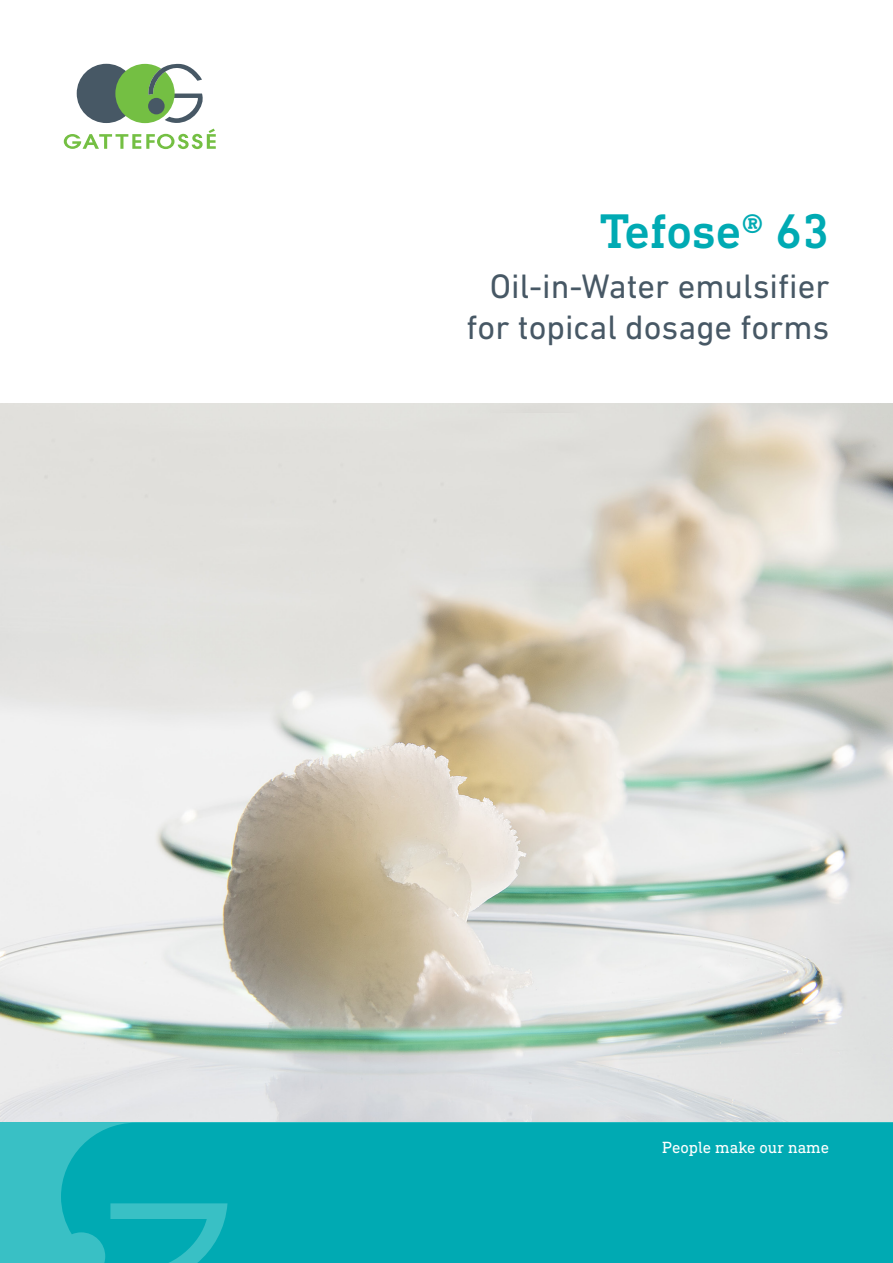
<style>
.page{position:relative;width:893px;height:1263px;background:#fff}
.page>*{position:absolute;margin:0;border:0;box-sizing:border-box;transform-origin:0 0}
.Titre{font:500 49.5px "DIN Next Slab Pro";color:#00aab3}
.Sous_titre{font:34.5px/41.4px "DIN Next LT Pro";color:#475865;text-align:right}
.tagline{font:16.5px "DIN Next Slab Pro";color:#fff}
</style>
<div class="page">
<img style="left:0;top:403px;width:893px;height:720px">
<svg style="left:4px;top:1123px;width:889px;height:140px;background:#06acb4"></svg>
<div style="left:77px;top:64px;width:59px;height:59px;background:#475865;border-radius:50%"></div>
<svg style="left:115px;top:64px;width:88px;height:59px"></svg>
<div style="left:148px;top:98px;width:17px;height:16px;background:#475865;border-radius:50%"></div>
<svg style="left:64px;top:129px;width:152px;height:20px"></svg>
<p class="Titre" style="left:600px;top:202px;width:231px">Tefose® 63</p>
<p class="Sous_titre" style="left:467px;top:265px;width:364px">Oil-in-Water emulsifier for topical dosage forms</p>
<p class="tagline" style="left:662px;top:1137px;width:169px">People make our name</p>
</div>
